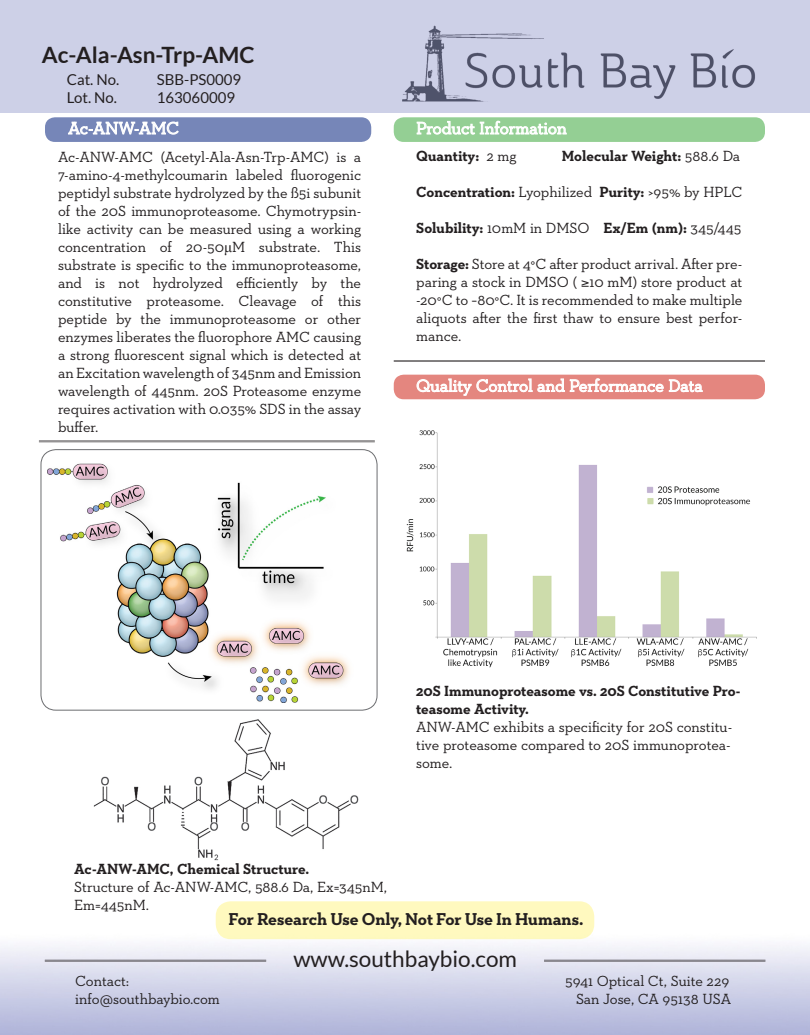
<style>
.page{position:relative;width:810px;height:1035px;background:#fff}
.page>*{position:absolute;margin:0;border:0;box-sizing:border-box;transform-origin:0 0}
.t1{font:22.5px "Lato";color:#231f20}
.t2{font:700 22.5px "Lato";color:#231f20}
.t3{font:700 17.5px "Neutraface Slab Text";color:#231f20}
.t4{font:17.5px "Neutraface Slab Text";letter-spacing:-.005em;color:#fff}
.t5{font:15px/18px "Neutraface Slab Text";color:#231f20;text-align:justify}
.t6{font:700 15px/18px "Neutraface Slab Text";color:#231f20}
.t7{font:15px "Lato";color:#231f20}
.s1{font-family:"Times New Roman"}
.s2{font-weight:400}
.s3{font-weight:700}
</style>
<div class="page">
<img style="left:93px;top:719px;width:266px;height:142px">
<img style="left:47px;top:463px;width:303px;height:239px">
<div style="left:0;top:0;width:810px;height:112px;background:#cdd0e7"></div>
<div style="left:394px;top:117px;width:371px;height:25px;background:#94cf94;border-radius:10px"></div>
<svg style="left:417px;top:121px;width:150px;height:14px"></svg>
<div style="left:45px;top:117px;width:326px;height:25px;background:#7686b8;border-radius:10px"></div>
<svg style="left:68px;top:121px;width:111px;height:14px"></svg>
<hr style="left:394px;top:360px;width:371px;height:1px;background:#231f20">
<hr style="left:394px;top:361px;width:371px;height:1px;background:#231f20">
<hr style="left:39px;top:441px;width:336px;height:1px;background:#231f20">
<hr style="left:39px;top:442px;width:336px;height:1px;background:#231f20">
<hr style="left:544px;top:960px;width:221px;height:1px;background:#231f20">
<hr style="left:544px;top:961px;width:221px;height:1px;background:#231f20">
<hr style="left:45px;top:960px;width:221px;height:1px;background:#231f20">
<hr style="left:45px;top:961px;width:221px;height:1px;background:#231f20">
<div style="left:394px;top:375px;width:371px;height:24px;background:#e4867f;border-radius:10px"></div>
<svg style="left:416px;top:378px;width:287px;height:18px"></svg>
<div style="left:41px;top:449px;width:336px;height:262px;border:1px solid #6c6d70;border-radius:15px"></div>
<div style="left:216px;top:901px;width:378px;height:38px;background:#fff9bf;border-radius:15px"></div>
<img style="left:406px;top:430px;width:351px;height:238px">
<p class="t2" style="left:42px;top:42px;width:214px">Ac-Ala-Asn-Trp-AMC</p>
<p class="t7" style="left:67px;top:72px;width:54px">Cat. No.</p>
<p class="t7" style="left:157px;top:72px;width:86px">SBB-PS0009</p>
<p class="t7" style="left:67px;top:90px;width:52px">Lot. No.</p>
<p class="t7" style="left:157px;top:90px;width:80px">163060009</p>
<p class="t5" style="left:58px;top:148px;width:305px">Ac-ANW-AMC (Acetyl-Ala-Asn-Trp-AMC) is a 7-amino-4-methylcoumarin labeled fluorogenic peptidyl substrate hydrolyzed by the ß5i subunit of the 20S immunoproteasome. Chymotrypsin&shy;like activity can be measured using a working concentration of 20-50<span class="s1">μ</span>M substrate. This substrate is specific to the immunoproteasome, and is not hydrolyzed efficiently by the constitutive proteasome. Cleavage of this peptide by the immunoproteasome or other enzymes liberates the fluorophore AMC causing a strong fluorescent signal which is detected at an Excitation wavelength of 345nm and Emission wavelength of 445nm. 20S Proteasome enzyme requires activation with 0.035% SDS in the assay buffer.</p>
<p class="t6" style="left:416px;top:147px;width:102px">Quantity: <span class="s2">2 mg</span></p>
<p class="t6" style="left:562px;top:147px;width:180px">Molecular Weight: <span class="s2">588.6 Da</span></p>
<p class="t6" style="left:416px;top:183px;width:328px">Concentration: <span class="s2">Lyophilized</span> Purity: <span class="s2">&gt;95% by HPLC</span></p>
<p class="t6" style="left:416px;top:219px;width:327px">Solubility: <span class="s2">10mM in DMSO</span> Ex/Em (nm): <span class="s2">345/445</span></p>
<p class="t5" style="left:416px;top:255px;width:328px"><span class="s3">Storage:</span> Store at 4°C after product arrival. After pre&shy;paring a stock in DMSO ( ≥10 mM) store product at -20°C to −80°C. It is recommended to make multiple aliquots after the first thaw to ensure best perfor&shy;mance.</p>
<p class="t4" style="left:416px;top:375px;width:288px">Quality Control and Performance Data</p>
<p class="t6" style="left:416px;top:682px;width:326px">20S Immunoproteasome vs. 20S Constitutive Pro&shy;teasome Activity.</p>
<p class="t5" style="left:416px;top:718px;width:318px">ANW-AMC exhibits a specificity for 20S constitu&shy;tive proteasome compared to 20S immunoprotea&shy;some.</p>
<p class="t6" style="left:74px;top:859px;width:236px">Ac-ANW-AMC, Chemical Structure.</p>
<p class="t5" style="left:74px;top:877px;width:314px">Structure of Ac-ANW-AMC, 588.6 Da, Ex=345nM,<br>Em=445nM.</p>
<p class="t3" style="left:229px;top:908px;width:356px">For Research Use Only, Not For Use In Humans.</p>
<p class="t1" style="left:293px;top:946px;width:225px">www.southbaybio.com</p>
<p class="t5" style="left:75px;top:972px;width:56px">Contact:</p>
<p class="t5" style="left:565px;top:972px;width:166px">5941 Optical Ct, Suite 229</p>
<p class="t5" style="left:75px;top:990px;width:146px">info@southbaybio.com</p>
<p class="t5" style="left:576px;top:990px;width:157px">San Jose, CA 95138 USA</p>
</div>
